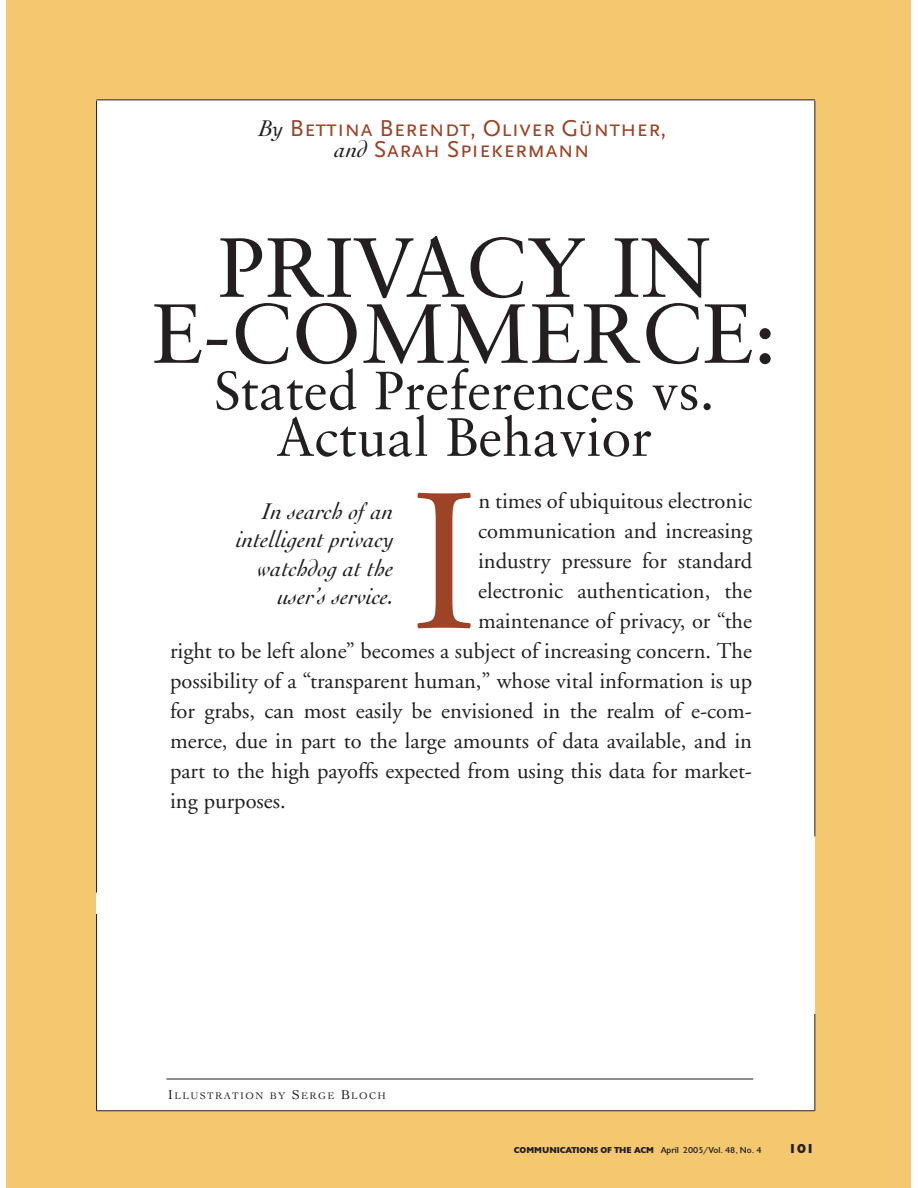
<style>
.page{position:relative;width:918px;height:1188px;background:#fff}
.page>*{position:absolute;margin:0;border:0;box-sizing:border-box;transform-origin:0 0}
.t1{font:203.4px "Adobe Garamond";color:#9d4326}
.t2{font:84px/66px "Sabon";color:#231f20;text-align:center}
.t3{font:54px/46.5px "Sabon";color:#231f20;text-align:center}
.t4{font:italic 24px/28.5px "Cochin";color:#231f20;text-align:right}
.t5{font:24px/21px "Scala Sans Caps";color:#9d4326;text-align:center}
.t6{font:22.5px "Adobe Garamond";color:#231f20}
.t7{font:900 13.5px "Gill";color:#231f20}
.t8{font:10.2px "Cochin";letter-spacing:.135em;color:#231f20}
.t9{font:900 9px "Gill";color:#231f20}
.s1{font-family:"Cochin";font-style:italic;color:#231f20}
.s2{font-size:13.5px}
.s3{font-weight:400}
</style>
<div class="page">
<div style="left:6px;top:0;width:904px;height:1188px;background:#f5c86f"></div>
<div style="left:97px;top:100px;width:718px;height:1011px;background:#fff"></div>
<hr style="left:166px;top:1079px;width:587px;height:1px;background:#231f20">
<hr style="left:815px;top:101px;width:1px;height:735px;background:#231f20">
<hr style="left:96px;top:101px;width:1px;height:792px;background:#231f20">
<hr style="left:815px;top:1014px;width:1px;height:97px;background:#231f20">
<hr style="left:96px;top:914px;width:1px;height:197px;background:#231f20">
<hr style="left:97px;top:1110px;width:718px;height:1px;background:#231f20">
<hr style="left:97px;top:100px;width:718px;height:1px;background:#231f20">
<p class="t5" style="left:258px;top:117px;width:410px"><span class="s1">By</span> Bettina Berendt, Oliver Günther, <span class="s1">and</span> Sarah Spiekermann</p>
<h2 class="t2" style="left:152px;top:242px;width:627px">PRIVACY IN<br>E-COMMERCE:</h2>
<h3 class="t3" style="left:214px;top:372px;width:502px">Stated Preferences vs.<br>Actual Behavior</h3>
<h1 class="t1" style="left:410px;top:481px;width:70px">I</h1>
<p class="t6" style="left:478px;top:492px;width:275px">n times of ubiquitous electronic</p>
<p class="t4" style="left:236px;top:499px;width:159px">In search of an intelligent privacy watchdog at the user’s service.</p>
<p class="t6" style="left:478px;top:522px;width:276px">communication and increasing</p>
<p class="t6" style="left:478px;top:552px;width:276px">industry pressure for standard</p>
<p class="t6" style="left:478px;top:582px;width:275px">electronic authentication, the</p>
<p class="t6" style="left:478px;top:612px;width:275px">maintenance of privacy, or “the</p>
<p class="t6" style="left:170px;top:642px;width:584px">right to be left alone” becomes a subject of increasing concern. The</p>
<p class="t6" style="left:170px;top:672px;width:584px">possibility of a “transparent human,” whose vital information is up</p>
<p class="t6" style="left:170px;top:701px;width:584px">for grabs, can most easily be envisioned in the realm of e-com-</p>
<p class="t6" style="left:170px;top:731px;width:584px">merce, due in part to the large amounts of data available, and in</p>
<p class="t6" style="left:170px;top:761px;width:584px">part to the high payoffs expected from using this data for market-</p>
<p class="t6" style="left:170px;top:791px;width:117px">ing purposes.</p>
<p class="t8" style="left:168px;top:1091px;width:219px"><span class="s2">I</span>LLUSTRATION BY <span class="s2">S</span>ERGE <span class="s2">B</span>LOCH</p>
<p class="t9" style="left:514px;top:1147px;width:249px">COMMUNICATIONS OF THE ACM <span class="s3">April 2005/Vol. 48, No. 4</span></p>
<p class="t7" style="left:788px;top:1144px;width:28px">101</p>
</div>
